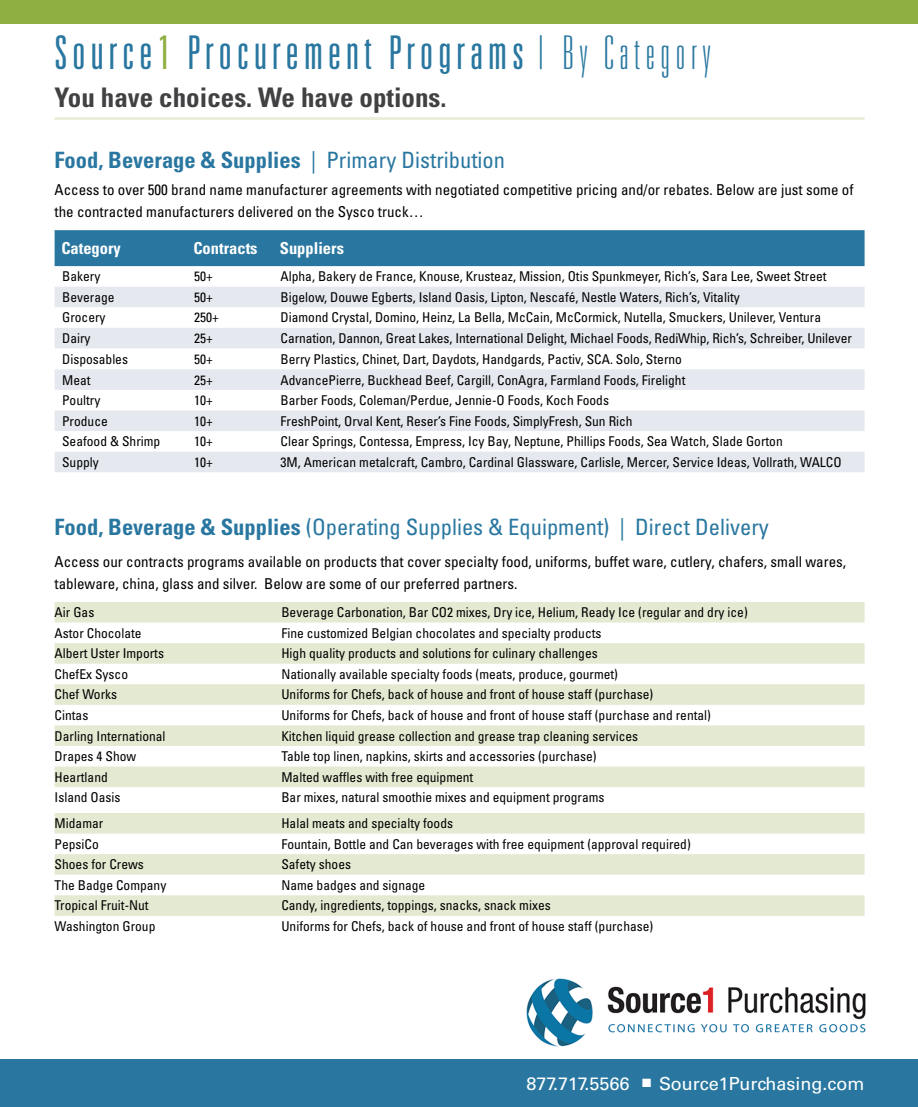
<style>
.page{position:relative;width:918px;height:1107px;background:#fff}
.page>*{position:absolute;margin:0;border:0;box-sizing:border-box;transform-origin:0 0}
.t1{font:300 ultra-condensed 46.5px "Univers LT Std";letter-spacing:.11em;color:#2977a0}
.t2{font:700 condensed 27px "Univers LT Std";color:#414042}
.t3{font:condensed 22.5px "Univers LT Std";color:#2977a0}
.t4{font:700 condensed 22.5px "Univers LT Std";color:#2977a0}
.t5{font:18px "Univers LT Std";color:#fff}
.t6{font:700 condensed 16.5px "Univers LT Std";color:#fff}
.t7{font:condensed 15px/22.5px "Univers LT Std";color:#000}
.t8{font:condensed 13.5px "Univers LT Std";color:#000}
.s1{color:#8faf42}
.s2{font-weight:100}
.s3{font-weight:400}
.s4{font-weight:700}
</style>
<div class="page">
<div style="left:0;top:1059px;width:918px;height:48px;background:#2977a0"></div>
<div style="left:0;top:0;width:918px;height:24px;background:#8faf42"></div>
<div style="left:55px;top:230px;width:810px;height:36px;background:#2977a0"></div>
<svg style="left:55px;top:287px;width:810px;height:185px;fill:#e5e9ef"></svg>
<svg style="left:55px;top:602px;width:810px;height:314px;fill:#e6ebd6"></svg>
<hr style="left:55px;top:117px;width:810px;height:3px;background:#8faf42">
<img style="left:526px;top:979px;width:340px;height:67px">
<h1 class="t1" style="left:55px;top:29px;width:658px">Source<span class="s1">1</span> Procurement Programs <span class="s2">| By Category</span></h1>
<h2 class="t2" style="left:55px;top:81px;width:394px">You have choices. We have options.</h2>
<h3 class="t4" style="left:55px;top:146px;width:452px">Food, Beverage &amp; Supplies <span class="s3">| Primary Distribution</span></h3>
<p class="t7" style="left:55px;top:178px;width:800px">Access to over 500 brand name manufacturer agreements with negotiated competitive pricing and/or rebates. Below are just some of the contracted manufacturers delivered on the Sysco truck…</p>
<p class="t6" style="left:61px;top:238px;width:61px">Category</p>
<p class="t6" style="left:193px;top:238px;width:66px">Contracts</p>
<p class="t6" style="left:280px;top:238px;width:66px">Suppliers</p>
<p class="t8" style="left:62px;top:268px;width:40px">Bakery</p>
<p class="t8" style="left:194px;top:268px;width:20px">50+</p>
<p class="t8" style="left:281px;top:268px;width:548px">Alpha, Bakery de France, Knouse, Krusteaz, Mission, Otis Spunkmeyer, Rich’s, Sara Lee, Sweet Street</p>
<p class="t8" style="left:62px;top:289px;width:54px">Beverage</p>
<p class="t8" style="left:194px;top:289px;width:20px">50+</p>
<p class="t8" style="left:281px;top:289px;width:461px">Bigelow, Douwe Egberts, Island Oasis, Lipton, Nescafé, Nestle Waters, Rich’s, Vitality</p>
<p class="t8" style="left:62px;top:309px;width:45px">Grocery</p>
<p class="t8" style="left:194px;top:309px;width:26px">250+</p>
<p class="t8" style="left:281px;top:309px;width:542px">Diamond Crystal, Domino, Heinz, La Bella, McCain, McCormick, Nutella, Smuckers, Unilever, Ventura</p>
<p class="t8" style="left:62px;top:330px;width:30px">Dairy</p>
<p class="t8" style="left:194px;top:330px;width:20px">25+</p>
<p class="t8" style="left:281px;top:330px;width:573px">Carnation, Dannon, Great Lakes, International Delight, Michael Foods, RediWhip, Rich’s, Schreiber, Unilever</p>
<p class="t8" style="left:62px;top:350px;width:67px">Disposables</p>
<p class="t8" style="left:194px;top:350px;width:20px">50+</p>
<p class="t8" style="left:281px;top:350px;width:403px">Berry Plastics, Chinet, Dart, Daydots, Handgards, Pactiv, SCA. Solo, Sterno</p>
<p class="t8" style="left:62px;top:371px;width:30px">Meat</p>
<p class="t8" style="left:194px;top:371px;width:20px">25+</p>
<p class="t8" style="left:281px;top:371px;width:406px">AdvancePierre, Buckhead Beef, Cargill, ConAgra, Farmland Foods, Firelight</p>
<p class="t8" style="left:62px;top:392px;width:40px">Poultry</p>
<p class="t8" style="left:194px;top:392px;width:20px">10+</p>
<p class="t8" style="left:281px;top:392px;width:330px">Barber Foods, Coleman/Perdue, Jennie-O Foods, Koch Foods</p>
<p class="t8" style="left:62px;top:412px;width:47px">Produce</p>
<p class="t8" style="left:194px;top:412px;width:20px">10+</p>
<p class="t8" style="left:281px;top:412px;width:354px">FreshPoint, Orval Kent, Reser’s Fine Foods, SimplyFresh, Sun Rich</p>
<p class="t8" style="left:62px;top:433px;width:100px">Seafood &amp; Shrimp</p>
<p class="t8" style="left:194px;top:433px;width:20px">10+</p>
<p class="t8" style="left:281px;top:433px;width:504px">Clear Springs, Contessa, Empress, Icy Bay, Neptune, Phillips Foods, Sea Watch, Slade Gorton</p>
<p class="t8" style="left:62px;top:453px;width:38px">Supply</p>
<p class="t8" style="left:194px;top:453px;width:20px">10+</p>
<p class="t8" style="left:281px;top:453px;width:563px">3M, American metalcraft, Cambro, Cardinal Glassware, Carlisle, Mercer, Service Ideas, Vollrath, WALCO</p>
<h3 class="t3" style="left:55px;top:513px;width:716px"><span class="s4">Food, Beverage &amp; Supplies</span> (Operating Supplies &amp; Equipment) | Direct Delivery</h3>
<p class="t7" style="left:55px;top:550px;width:793px">Access our contracts programs available on products that cover specialty food, uniforms, buffet ware, cutlery, chafers, small wares, tableware, china, glass and silver. Below are some of our preferred partners.</p>
<p class="t8" style="left:55px;top:604px;width:41px">Air Gas</p>
<p class="t8" style="left:281px;top:604px;width:468px">Beverage Carbonation, Bar CO2 mixes, Dry ice, Helium, Ready Ice (regular and dry ice)</p>
<p class="t8" style="left:55px;top:624px;width:88px">Astor Chocolate</p>
<p class="t8" style="left:281px;top:624px;width:322px">Fine customized Belgian chocolates and specialty products</p>
<p class="t8" style="left:55px;top:645px;width:111px">Albert Uster Imports</p>
<p class="t8" style="left:281px;top:645px;width:318px">High quality products and solutions for culinary challenges</p>
<p class="t8" style="left:55px;top:666px;width:75px">ChefEx Sysco</p>
<p class="t8" style="left:281px;top:666px;width:338px">Nationally available specialty foods (meats, produce, gourmet)</p>
<p class="t8" style="left:55px;top:686px;width:64px">Chef Works</p>
<p class="t8" style="left:281px;top:686px;width:373px">Uniforms for Chefs, back of house and front of house staff (purchase)</p>
<p class="t8" style="left:55px;top:707px;width:35px">Cintas</p>
<p class="t8" style="left:281px;top:707px;width:431px">Uniforms for Chefs, back of house and front of house staff (purchase and rental)</p>
<p class="t8" style="left:55px;top:727px;width:112px">Darling International</p>
<p class="t8" style="left:281px;top:727px;width:358px">Kitchen liquid grease collection and grease trap cleaning services</p>
<p class="t8" style="left:55px;top:748px;width:83px">Drapes 4 Show</p>
<p class="t8" style="left:281px;top:748px;width:317px">Table top linen, napkins, skirts and accessories (purchase)</p>
<p class="t8" style="left:55px;top:768px;width:55px">Heartland</p>
<p class="t8" style="left:281px;top:768px;width:193px">Malted waffles with free equipment</p>
<p class="t8" style="left:55px;top:789px;width:67px">Island Oasis</p>
<p class="t8" style="left:281px;top:789px;width:325px">Bar mixes, natural smoothie mixes and equipment programs</p>
<p class="t8" style="left:55px;top:815px;width:50px">Midamar</p>
<p class="t8" style="left:281px;top:815px;width:173px">Halal meats and specialty foods</p>
<p class="t8" style="left:55px;top:835px;width:46px">PepsiCo</p>
<p class="t8" style="left:281px;top:835px;width:411px">Fountain, Bottle and Can beverages with free equipment (approval required)</p>
<p class="t8" style="left:55px;top:856px;width:91px">Shoes for Crews</p>
<p class="t8" style="left:281px;top:856px;width:71px">Safety shoes</p>
<p class="t8" style="left:55px;top:877px;width:113px">The Badge Company</p>
<p class="t8" style="left:281px;top:877px;width:145px">Name badges and signage</p>
<p class="t8" style="left:55px;top:897px;width:96px">Tropical Fruit-Nut</p>
<p class="t8" style="left:281px;top:897px;width:271px">Candy, ingredients, toppings, snacks, snack mixes</p>
<p class="t8" style="left:55px;top:918px;width:102px">Washington Group</p>
<p class="t8" style="left:281px;top:918px;width:373px">Uniforms for Chefs, back of house and front of house staff (purchase)</p>
<h3 class="t5" style="left:527px;top:1072px;width:340px">877.717.5566 ■ Source1Purchasing.com</h3>
</div>
